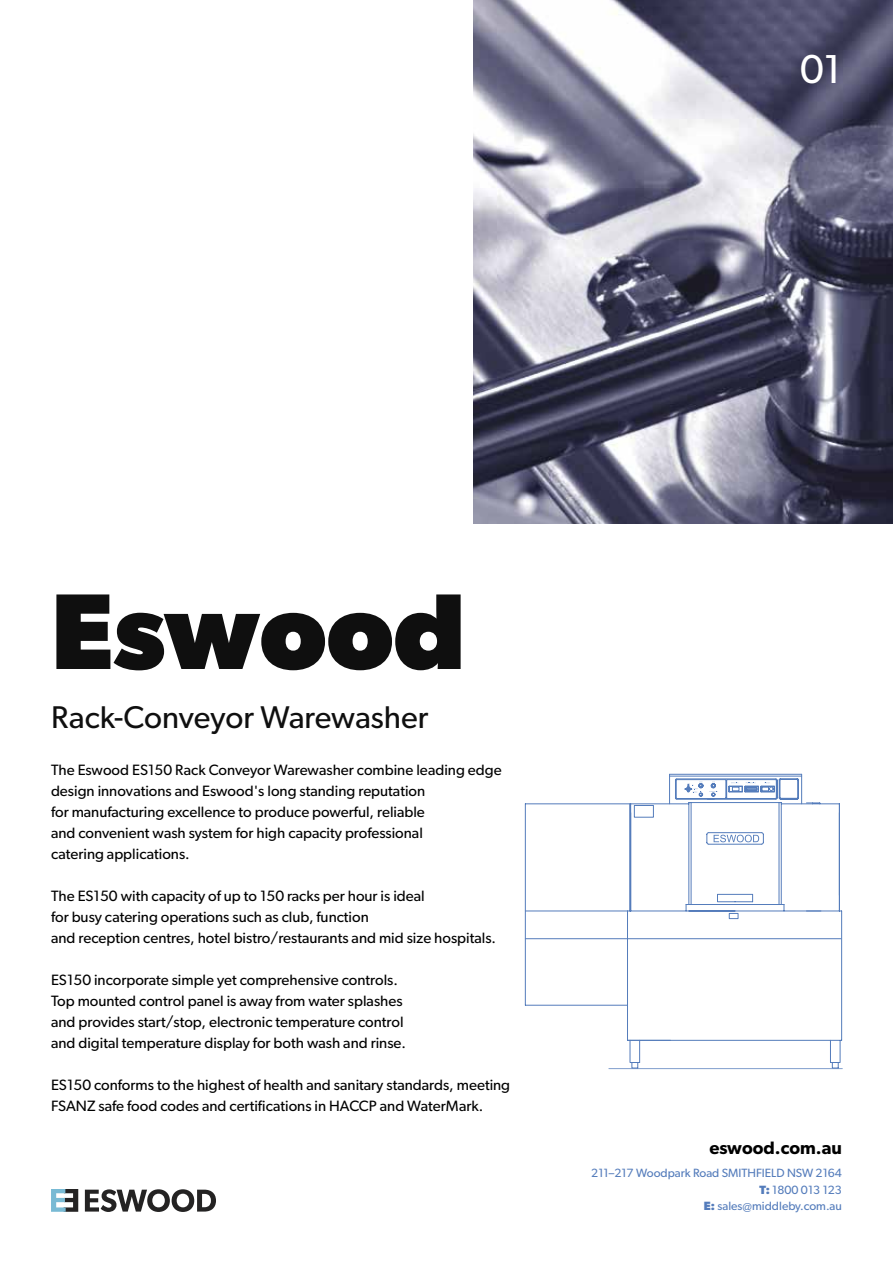
<style>
.page{position:relative;width:893px;height:1263px;background:#fff}
.page>*{position:absolute;margin:0;border:0;box-sizing:border-box;transform-origin:0 0}
.t1{font:700 108px "Gibson";color:#0f0f0f}
.t2{font:40.5px "Gibson";color:#fff}
.t3{font:31.5px "Gibson";color:#0f0f0f}
.t4{font:600 18px "Gibson";color:#000}
.t5{font:15px/21px "Gibson";color:#000}
.t6{font:12px/16.5px "Gibson";color:#547cbb;text-align:right}
.s1{font-weight:700}
</style>
<div class="page">
<img style="left:473px;top:0;width:420px;height:523px">
<svg style="left:85px;top:1189px;width:131px;height:23px"></svg>
<svg style="left:51px;top:1189px;width:27px;height:23px"></svg>
<hr style="left:670px;top:776px;width:132px;height:1px;background:#547cbb">
<hr style="left:670px;top:774px;width:132px;height:1px;background:#547cbb">
<hr style="left:669px;top:774px;width:1px;height:30px;background:#547cbb">
<hr style="left:801px;top:774px;width:1px;height:30px;background:#547cbb">
<svg style="left:670px;top:778px;width:129px;height:24px"></svg>
<svg style="left:526px;top:802px;width:316px;height:267px"></svg>
<hr style="left:628px;top:1040px;width:42px;height:1px;background:#547cbb">
<hr style="left:525px;top:938px;width:316px;height:1px;background:#547cbb">
<svg style="left:806px;top:911px;width:15px;height:1px"></svg>
<hr style="left:525px;top:803px;width:106px;height:1px;background:#547cbb">
<hr style="left:525px;top:1005px;width:102px;height:1px;background:#547cbb">
<hr style="left:525px;top:804px;width:1px;height:201px;background:#547cbb">
<h2 class="t2" style="left:800px;top:45px;width:43px">01</h2>
<h1 class="t1" style="left:51px;top:567px;width:416px">Eswood</h1>
<h3 class="t3" style="left:51px;top:698px;width:379px">Rack-Conveyor Warewasher</h3>
<p class="t5" style="left:51px;top:759px;width:452px">The Eswood ES150 Rack Conveyor Warewasher combine leading edge design innovations and Eswood's long standing reputation<br>for manufacturing excellence to produce powerful, reliable<br>and convenient wash system for high capacity professional<br>catering applications.</p>
<p class="t5" style="left:51px;top:885px;width:447px">The ES150 with capacity of up to 150 racks per hour is ideal<br>for busy catering operations such as club, function<br>and reception centres, hotel bistro/restaurants and mid size hospitals.</p>
<p class="t5" style="left:51px;top:969px;width:356px">ES150 incorporate simple yet comprehensive controls.<br>Top mounted control panel is away from water splashes and provides start/stop, electronic temperature control and digital temperature display for both wash and rinse.</p>
<p class="t5" style="left:51px;top:1074px;width:461px">ES150 conforms to the highest of health and sanitary standards, meeting<br>FSANZ safe food codes and certifications in HACCP and WaterMark.</p>
<p class="t4" style="left:709px;top:1137px;width:134px">eswood.com.au</p>
<p class="t6" style="left:591px;top:1165px;width:252px">211–217 Woodpark Road SMITHFIELD NSW 2164<br><span class="s1">T:</span> 1800 013 123<br><span class="s1">E:</span> sales@middleby.com.au</p>
</div>
